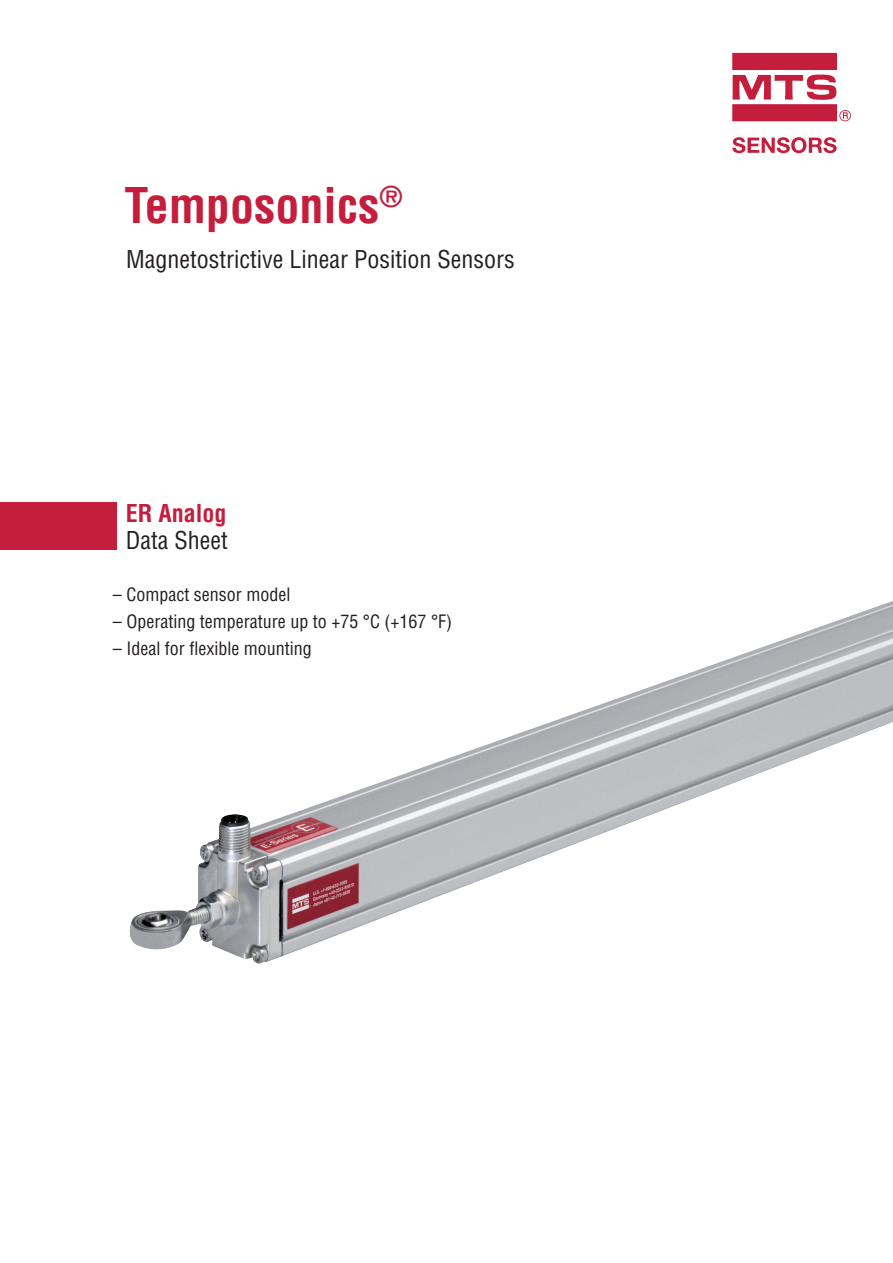
<style>
.page{position:relative;width:893px;height:1263px;background:#fff}
.page>*{position:absolute;margin:0;border:0;box-sizing:border-box;transform-origin:0 0}
.t1{font:700 condensed 48px "Helvetica LT Std";color:#c41e3c}
.t2{font:condensed 24px "Helvetica LT Std";color:#231f20}
.t3{font:700 condensed 24px "Helvetica LT Std";color:#c41e3c}
.t4{font:condensed 18px "Helvetica LT Std";color:#231f20}
</style>
<div class="page">
<svg style="left:732px;top:53px;width:119px;height:68px"></svg>
<svg style="left:732px;top:137px;width:105px;height:16px"></svg>
<div style="left:0;top:503px;width:116px;height:47px;background:#c41e3c"></div>
<img style="left:129px;top:601px;width:764px;height:363px">
<h1 class="t1" style="left:124px;top:175px;width:280px">Temposonics<sup>®</sup></h1>
<h2 class="t2" style="left:126px;top:244px;width:390px">Magnetostrictive Linear Position Sensors</h2>
<h2 class="t3" style="left:126px;top:499px;width:102px">ER Analog</h2>
<h2 class="t2" style="left:126px;top:526px;width:103px">Data Sheet</h2>
<p class="t4" style="left:113px;top:583px;width:179px">– Compact sensor model</p>
<p class="t4" style="left:113px;top:610px;width:341px">– Operating temperature up to +75 °C (+167 °F)</p>
<p class="t4" style="left:113px;top:637px;width:200px">– Ideal for flexible mounting</p>
</div>
